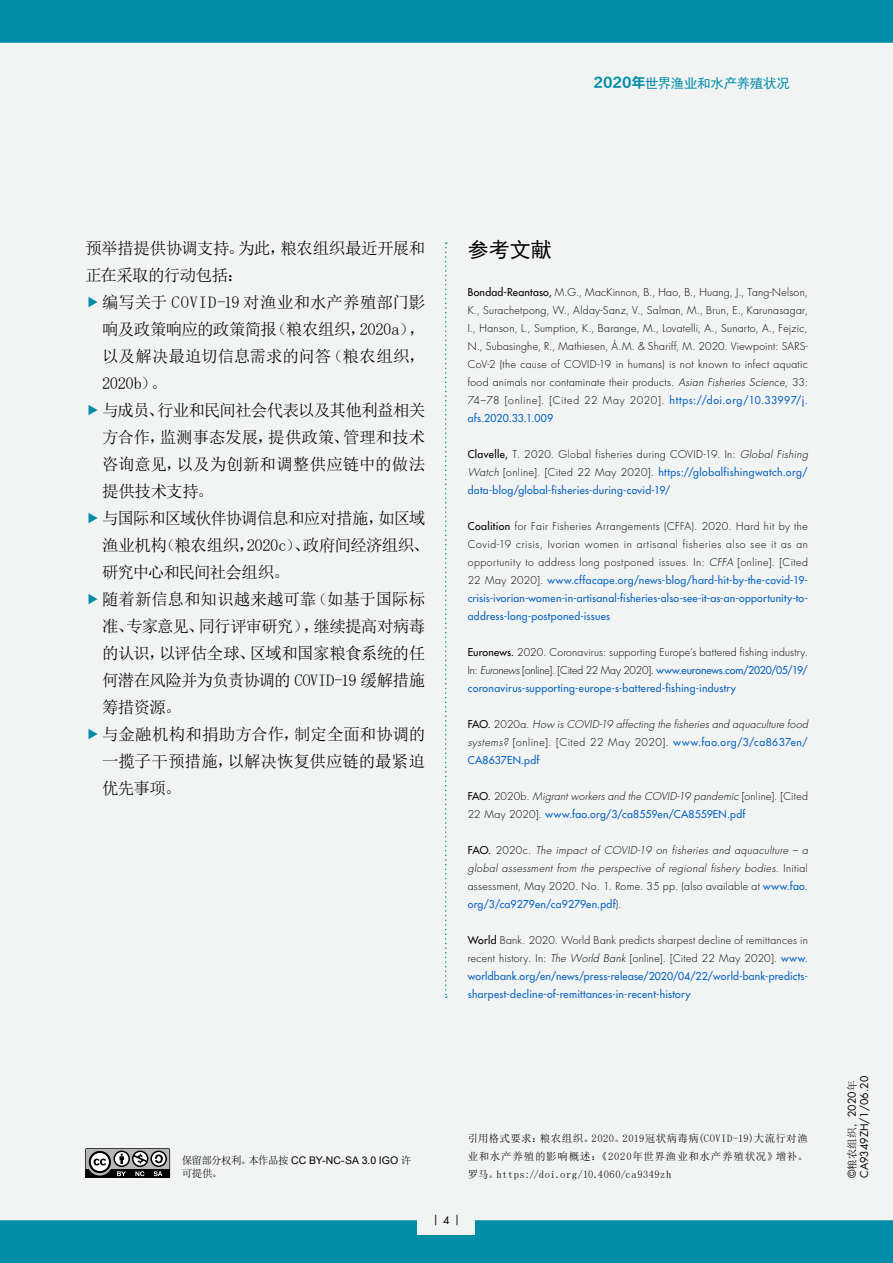
<style>
.page{position:relative;width:893px;height:1263px;background:#f2f3f3}
.page>*{position:absolute;margin:0;border:0;box-sizing:border-box;transform-origin:0 0}
.t1{font:21px "Sim Hei";color:#000}
.t2{font:16.5px/27px "Sim Sun";letter-spacing:-.025em;color:#000}
.t3{font:13.5px "Sim Hei";letter-spacing:-.025em;color:#008da8}
.t4{font:300 10.5px/18px "Futura Std";letter-spacing:.03em;color:#000;text-align:justify}
.t5{font:italic 300 10.5px/18px "Futura Std";letter-spacing:.02em;color:#000;text-align:justify}
.t6{font:500 10.5px/18px "Futura Std";letter-spacing:.03em;color:#0563c1;text-align:justify}
.t7{font:10.5px/18px "Sim Sun";letter-spacing:.06em;color:#000;text-align:justify}
.t8{font:10.5px/12.6px "Futura Std";color:#000}
.t9{font:10.5px "Arial";color:#000}
.s1{font-family:"FZLTCHJW GB1 0"}
.s2{font-weight:500}
.s3{font-style:italic}
.s4{font-weight:500;color:#0563c1}
.s5{color:#000}
.s6{font-weight:300;color:#000}
.s7{font-weight:300;font-style:italic;color:#000}
.s8{font-weight:500;font-style:normal}
.s9{font-style:normal}
.s10{font-weight:500;font-style:normal;color:#0563c1}
.s11{font-family:"Sim Sun"}
.s12{font-family:"Adobe Song Std";font-weight:300}
</style>
<div class="page">
<div style="left:418px;top:1205px;width:57px;height:30px;background:#f2f3f3"></div>
<svg style="left:445px;top:242px;width:2px;height:756px"></svg>
<svg style="left:85px;top:1148px;width:85px;height:30px;background:#737373"></svg>
<svg style="left:89px;top:296px;width:9px;height:11px"></svg>
<svg style="left:89px;top:404px;width:9px;height:11px"></svg>
<svg style="left:89px;top:512px;width:9px;height:11px"></svg>
<svg style="left:89px;top:593px;width:9px;height:11px"></svg>
<svg style="left:89px;top:728px;width:9px;height:11px"></svg>
<p class="t3" style="left:594px;top:76px;width:198px"><span class="s1">2020年</span>世界渔业和水产养殖状况</p>
<h2 class="t2" style="left:85px;top:234px;width:342px">预举措提供协调支持。为此，粮农组织最近开展和正在采取的行动包括：</h2>
<p class="t2" style="left:102px;top:288px;width:329px">编写关于 COVID-19 对渔业和水产养殖部门影响及政策响应的政策简报（粮农组织，2020a），以及解决最迫切信息需求的问答（粮农组织，<br>2020b）。<br>与成员、行业和民间社会代表以及其他利益相关方合作，监测事态发展，提供政策、管理和技术咨询意见，以及为创新和调整供应链中的做法提供技术支持。<br>与国际和区域伙伴协调信息和应对措施，如区域渔业机构（粮农组织，2020c）、政府间经济组织、研究中心和民间社会组织。<br>随着新信息和知识越来越可靠（如基于国际标准、专家意见、同行评审研究），继续提高对病毒的认识，以评估全球、区域和国家粮食系统的任何潜在风险并为负责协调的 COVID-19 缓解措施筹措资源。<br>与金融机构和捐助方合作，制定全面和协调的一揽子干预措施，以解决恢复供应链的最紧迫优先事项。</p>
<h1 class="t1" style="left:468px;top:239px;width:85px">参考文献</h1>
<p class="t4" style="left:468px;top:283px;width:342px"><span class="s2">Bondad-Reantaso,</span> M.G., MacKinnon, B., Hao, B., Huang, J., Tang-Nelson, K., Surachetpong, W., Alday-Sanz, V., Salman, M., Brun, E., Karunasagar, I., Hanson, L., Sumption, K., Barange, M., Lovatelli, A., Sunarto, A., Fejzic, N., Subasinghe, R., Mathiesen, Á.M. &amp; Shariff, M. 2020. Viewpoint: SARS-CoV-2 (the cause of COVID-19 in humans) is not known to infect aquatic food animals nor contaminate their products. <span class="s3">Asian Fisheries Science</span>, 33:<br>74–78 [online]. [Cited 22 May 2020]. <span class="s4">https://doi.org/10.33997/j. afs.2020.33.1.009</span></p>
<p class="t6" style="left:468px;top:445px;width:342px"><span class="s5">Clavelle,</span> <span class="s6">T. 2020. Global fisheries during COVID-19. In:</span> <span class="s7">Global Fishing Watch</span> <span class="s6">[online]. [Cited 22 May 2020].</span> https://globalfishingwatch.org/ data-blog/global-fisheries-during-covid-19/</p>
<p class="t4" style="left:468px;top:517px;width:342px"><span class="s2">Coalition</span> for Fair Fisheries Arrangements (CFFA). 2020. Hard hit by the Covid-19 crisis, Ivorian women in artisanal fisheries also see it as an opportunity to address long postponed issues. In: <span class="s3">CFFA</span> [online]. [Cited 22 May 2020]. <span class="s4">www.cffacape.org/news-blog/hard-hit-by-the-covid-19- crisis-ivorian-women-in-artisanal-fisheries-also-see-it-as-an-opportunity-to&shy;address-long-postponed-issues</span></p>
<p class="t4" style="left:468px;top:643px;width:342px"><span class="s2">Euronews.</span> 2020. Coronavirus: supporting Europe’s battered fishing industry.<br>In: <span class="s3">Euronews</span> [online]. [Cited 22 May 2020]. <span class="s4">www.euronews.com/2020/05/19/ coronavirus-supporting-europe-s-battered-fishing-industry</span></p>
<p class="t5" style="left:468px;top:715px;width:342px"><span class="s8">FAO.</span> <span class="s9">2020a.</span> How is COVID-19 affecting the fisheries and aquaculture food systems? <span class="s9">[online]. [Cited 22 May 2020].</span> <span class="s10">www.fao.org/3/ca8637en/ CA8637EN.pdf</span></p>
<p class="t5" style="left:468px;top:787px;width:342px"><span class="s8">FAO.</span> <span class="s9">2020b.</span> Migrant workers and the COVID-19 pandemic <span class="s9">[online]. [Cited<br>22 May 2020].</span> <span class="s10">www.fao.org/3/ca8559en/CA8559EN.pdf</span></p>
<p class="t5" style="left:468px;top:841px;width:342px"><span class="s8">FAO.</span> <span class="s9">2020c.</span> The impact of COVID-19 on fisheries and aquaculture – a global assessment from the perspective of regional fishery bodies<span class="s9">. Initial assessment, May 2020. No. 1. Rome. 35 pp. (also available at</span> <span class="s10">www.fao. org/3/ca9279en/ca9279en.pdf</span><span class="s9">).</span></p>
<p class="t6" style="left:468px;top:931px;width:342px"><span class="s5">World</span> <span class="s6">Bank. 2020. World Bank predicts sharpest decline of remittances in recent history. In:</span> <span class="s7">The World Bank</span> <span class="s6">[online]. [Cited 22 May 2020].</span> www. worldbank.org/en/news/press-release/2020/04/22/world-bank-predicts&shy;sharpest-decline-of-remittances-in-recent-history</p>
<p class="t9" style="left:182px;top:1153px;width:231px"><span class="s11">保留部分权利。本作品按</span> CC BY-NC-SA 3.0 IGO <span class="s11">许</span></p>
<p class="t7" style="left:182px;top:1164px;width:42px">可提供。</p>
<p class="t7" style="left:468px;top:1129px;width:342px">引用格式要求：粮农组织。2020。2019冠状病毒病(COVID-19)大流行对渔业和水产养殖的影响概述：《2020年世界渔业和水产养殖状况》增补。罗马。https://doi.org/10.4060/ca9349zh</p>
<p class="t8" style="left:433px;top:1213px;width:29px">| 4 |</p>
<p class="t8" style="left:846px;top:1178px;width:103px;rotate:-90deg">©<span class="s11">粮农组织</span><span class="s12">，</span>2020<span class="s11">年<br></span>CA9349ZH/1/06.20</p>
</div>
